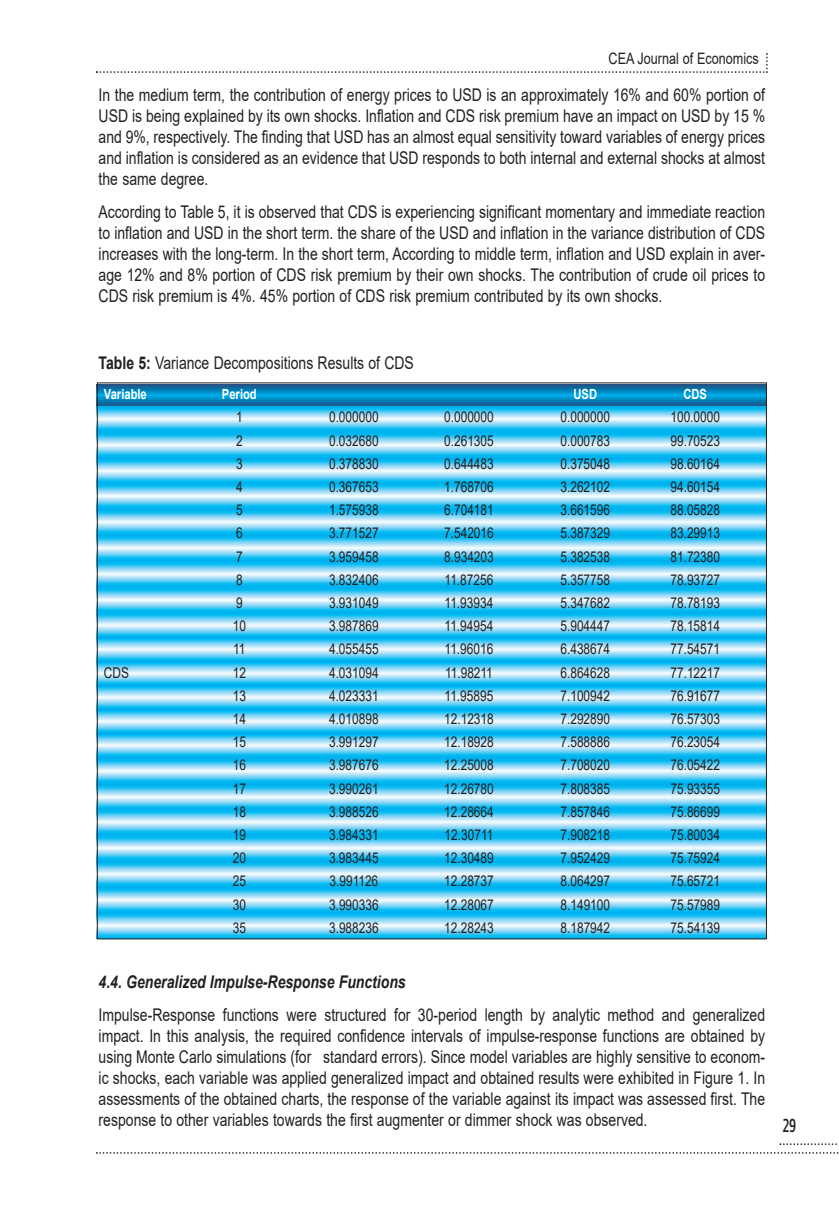
<style>
.page{position:relative;width:839px;height:1211px;background:#fff}
.page>*{position:absolute;margin:0;border:0;box-sizing:border-box;transform-origin:0 0}
.t1{font:17.5px/21px "Arial";color:#231f20;text-align:justify;scale:.8 1}
.t2{font:italic 700 17.5px "Arial";color:#231f20;scale:.8 1}
.t3{font:500 17.5px "Stobi Sans Cn";color:#231f20;scale:.8 1}
.t4{font:15.75px "Arial";color:#231f20;scale:.8 1}
.t5{font:14.88px "Arial";color:#231f20;scale:.8 1}
.t6{font:700 14px "Arial";color:#fff;scale:.8 1}
.s1{font-weight:700}
</style>
<div class="page">
<svg style="left:779px;top:1143px;width:60px;height:2px"></svg>
<svg style="left:96px;top:1152px;width:743px;height:1px"></svg>
<svg style="left:96px;top:53px;width:671px;height:20px"></svg>
<div style="left:550px;top:51px;width:210px;height:19px;background:#fff"></div>
<img style="left:99px;top:407px;width:666px;height:530px">
<svg style="left:99px;top:384px;width:666px;height:22px;background:#097cb3"></svg>
<img style="left:97px;top:432px;width:670px;height:1px">
<img style="left:97px;top:458px;width:670px;height:1px">
<img style="left:97px;top:484px;width:670px;height:1px">
<img style="left:97px;top:510px;width:670px;height:1px">
<img style="left:97px;top:535px;width:670px;height:1px">
<img style="left:97px;top:561px;width:670px;height:1px">
<img style="left:97px;top:587px;width:670px;height:1px">
<img style="left:97px;top:613px;width:670px;height:1px">
<img style="left:99px;top:637px;width:666px;height:1px">
<img style="left:99px;top:661px;width:666px;height:1px">
<img style="left:97px;top:758px;width:670px;height:1px">
<img style="left:97px;top:784px;width:670px;height:1px">
<img style="left:97px;top:810px;width:670px;height:1px">
<img style="left:97px;top:835px;width:670px;height:1px">
<img style="left:97px;top:861px;width:670px;height:1px">
<img style="left:97px;top:887px;width:670px;height:1px">
<img style="left:97px;top:913px;width:670px;height:1px">
<p class="t4" style="left:608px;top:50px;width:189px">CEA Journal of Economics</p>
<p class="t1" style="left:99px;top:84px;width:834px">In the medium term, the contribution of energy prices to USD is an approximately 16% and 60% portion of USD is being explained by its own shocks. Inflation and CDS risk premium have an impact on USD by 15 % and 9%, respectively. The finding that USD has an almost equal sensitivity toward variables of energy prices and inflation is considered as an evidence that USD responds to both internal and external shocks at almost the same degree.</p>
<p class="t1" style="left:99px;top:202px;width:834px">According to Table 5, it is observed that CDS is experiencing significant momentary and immediate reaction to inflation and USD in the short term. the share of the USD and inflation in the variance distribution of CDS increases with the long-term. In the short term, According to middle term, inflation and USD explain in aver&shy;age 12% and 8% portion of CDS risk premium by their own shocks. The contribution of crude oil prices to CDS risk premium is 4%. 45% portion of CDS risk premium contributed by its own shocks.</p>
<p class="t1" style="left:99px;top:352px;width:395px"><span class="s1">Table 5:</span> Variance Decompositions Results of CDS</p>
<p class="t6" style="left:104px;top:386px;width:55px">Variable</p>
<p class="t6" style="left:222px;top:386px;width:45px">Period</p>
<p class="t6" style="left:573px;top:386px;width:31px">USD</p>
<p class="t6" style="left:683px;top:386px;width:31px">CDS</p>
<p class="t5" style="left:236px;top:409px;width:10px">1</p>
<p class="t5" style="left:329px;top:409px;width:64px">0.000000</p>
<p class="t5" style="left:444px;top:409px;width:64px">0.000000</p>
<p class="t5" style="left:560px;top:409px;width:64px">0.000000</p>
<p class="t5" style="left:670px;top:409px;width:64px">100.0000</p>
<p class="t5" style="left:236px;top:432px;width:10px">2</p>
<p class="t5" style="left:329px;top:432px;width:64px">0.032680</p>
<p class="t5" style="left:444px;top:432px;width:64px">0.261305</p>
<p class="t5" style="left:560px;top:432px;width:64px">0.000783</p>
<p class="t5" style="left:670px;top:432px;width:64px">99.70523</p>
<p class="t5" style="left:236px;top:455px;width:10px">3</p>
<p class="t5" style="left:329px;top:455px;width:64px">0.378830</p>
<p class="t5" style="left:444px;top:455px;width:64px">0.644483</p>
<p class="t5" style="left:560px;top:455px;width:64px">0.375048</p>
<p class="t5" style="left:670px;top:455px;width:64px">98.60164</p>
<p class="t5" style="left:236px;top:478px;width:10px">4</p>
<p class="t5" style="left:329px;top:478px;width:64px">0.367653</p>
<p class="t5" style="left:444px;top:478px;width:64px">1.768706</p>
<p class="t5" style="left:560px;top:478px;width:64px">3.262102</p>
<p class="t5" style="left:670px;top:478px;width:64px">94.60154</p>
<p class="t5" style="left:236px;top:502px;width:10px">5</p>
<p class="t5" style="left:329px;top:502px;width:64px">1.575938</p>
<p class="t5" style="left:444px;top:502px;width:64px">6.704181</p>
<p class="t5" style="left:560px;top:502px;width:64px">3.661596</p>
<p class="t5" style="left:670px;top:502px;width:64px">88.05828</p>
<p class="t5" style="left:236px;top:525px;width:10px">6</p>
<p class="t5" style="left:329px;top:525px;width:64px">3.771527</p>
<p class="t5" style="left:444px;top:525px;width:64px">7.542016</p>
<p class="t5" style="left:560px;top:525px;width:64px">5.387329</p>
<p class="t5" style="left:670px;top:525px;width:64px">83.29913</p>
<p class="t5" style="left:236px;top:548px;width:10px">7</p>
<p class="t5" style="left:329px;top:548px;width:64px">3.959458</p>
<p class="t5" style="left:444px;top:548px;width:64px">8.934203</p>
<p class="t5" style="left:560px;top:548px;width:64px">5.382538</p>
<p class="t5" style="left:670px;top:548px;width:64px">81.72380</p>
<p class="t5" style="left:236px;top:571px;width:10px">8</p>
<p class="t5" style="left:329px;top:571px;width:64px">3.832406</p>
<p class="t5" style="left:444px;top:571px;width:62px">11.87256</p>
<p class="t5" style="left:560px;top:571px;width:64px">5.357758</p>
<p class="t5" style="left:670px;top:571px;width:64px">78.93727</p>
<p class="t5" style="left:236px;top:594px;width:10px">9</p>
<p class="t5" style="left:329px;top:594px;width:64px">3.931049</p>
<p class="t5" style="left:444px;top:594px;width:62px">11.93934</p>
<p class="t5" style="left:560px;top:594px;width:64px">5.347682</p>
<p class="t5" style="left:670px;top:594px;width:64px">78.78193</p>
<p class="t5" style="left:233px;top:618px;width:18px">10</p>
<p class="t5" style="left:329px;top:618px;width:64px">3.987869</p>
<p class="t5" style="left:444px;top:618px;width:62px">11.94954</p>
<p class="t5" style="left:560px;top:618px;width:64px">5.904447</p>
<p class="t5" style="left:670px;top:618px;width:64px">78.15814</p>
<p class="t5" style="left:233px;top:641px;width:17px">11</p>
<p class="t5" style="left:329px;top:641px;width:64px">4.055455</p>
<p class="t5" style="left:444px;top:641px;width:62px">11.96016</p>
<p class="t5" style="left:560px;top:641px;width:64px">6.438674</p>
<p class="t5" style="left:670px;top:641px;width:64px">77.54571</p>
<p class="t5" style="left:104px;top:664px;width:33px">CDS</p>
<p class="t5" style="left:233px;top:664px;width:18px">12</p>
<p class="t5" style="left:329px;top:664px;width:64px">4.031094</p>
<p class="t5" style="left:445px;top:664px;width:61px">11.98211</p>
<p class="t5" style="left:560px;top:664px;width:64px">6.864628</p>
<p class="t5" style="left:670px;top:664px;width:64px">77.12217</p>
<p class="t5" style="left:233px;top:687px;width:18px">13</p>
<p class="t5" style="left:329px;top:687px;width:64px">4.023331</p>
<p class="t5" style="left:444px;top:687px;width:62px">11.95895</p>
<p class="t5" style="left:560px;top:687px;width:64px">7.100942</p>
<p class="t5" style="left:670px;top:687px;width:64px">76.91677</p>
<p class="t5" style="left:233px;top:710px;width:18px">14</p>
<p class="t5" style="left:329px;top:710px;width:64px">4.010898</p>
<p class="t5" style="left:444px;top:710px;width:64px">12.12318</p>
<p class="t5" style="left:560px;top:710px;width:64px">7.292890</p>
<p class="t5" style="left:670px;top:710px;width:64px">76.57303</p>
<p class="t5" style="left:233px;top:734px;width:18px">15</p>
<p class="t5" style="left:329px;top:734px;width:64px">3.991297</p>
<p class="t5" style="left:444px;top:734px;width:64px">12.18928</p>
<p class="t5" style="left:560px;top:734px;width:64px">7.588886</p>
<p class="t5" style="left:670px;top:734px;width:64px">76.23054</p>
<p class="t5" style="left:233px;top:757px;width:18px">16</p>
<p class="t5" style="left:329px;top:757px;width:64px">3.987676</p>
<p class="t5" style="left:444px;top:757px;width:64px">12.25008</p>
<p class="t5" style="left:560px;top:757px;width:64px">7.708020</p>
<p class="t5" style="left:670px;top:757px;width:64px">76.05422</p>
<p class="t5" style="left:233px;top:780px;width:18px">17</p>
<p class="t5" style="left:329px;top:780px;width:64px">3.990261</p>
<p class="t5" style="left:444px;top:780px;width:64px">12.26780</p>
<p class="t5" style="left:560px;top:780px;width:64px">7.808385</p>
<p class="t5" style="left:670px;top:780px;width:64px">75.93355</p>
<p class="t5" style="left:233px;top:803px;width:18px">18</p>
<p class="t5" style="left:329px;top:803px;width:64px">3.988526</p>
<p class="t5" style="left:444px;top:803px;width:64px">12.28664</p>
<p class="t5" style="left:560px;top:803px;width:64px">7.857846</p>
<p class="t5" style="left:670px;top:803px;width:64px">75.86699</p>
<p class="t5" style="left:233px;top:826px;width:18px">19</p>
<p class="t5" style="left:329px;top:826px;width:64px">3.984331</p>
<p class="t5" style="left:444px;top:826px;width:62px">12.30711</p>
<p class="t5" style="left:560px;top:826px;width:64px">7.908218</p>
<p class="t5" style="left:670px;top:826px;width:64px">75.80034</p>
<p class="t5" style="left:233px;top:850px;width:18px">20</p>
<p class="t5" style="left:329px;top:850px;width:64px">3.983445</p>
<p class="t5" style="left:444px;top:850px;width:64px">12.30489</p>
<p class="t5" style="left:560px;top:850px;width:64px">7.952429</p>
<p class="t5" style="left:670px;top:850px;width:64px">75.75924</p>
<p class="t5" style="left:233px;top:873px;width:18px">25</p>
<p class="t5" style="left:329px;top:873px;width:62px">3.991126</p>
<p class="t5" style="left:444px;top:873px;width:64px">12.28737</p>
<p class="t5" style="left:560px;top:873px;width:64px">8.064297</p>
<p class="t5" style="left:670px;top:873px;width:64px">75.65721</p>
<p class="t5" style="left:233px;top:896px;width:18px">30</p>
<p class="t5" style="left:329px;top:896px;width:64px">3.990336</p>
<p class="t5" style="left:444px;top:896px;width:64px">12.28067</p>
<p class="t5" style="left:560px;top:896px;width:64px">8.149100</p>
<p class="t5" style="left:670px;top:896px;width:64px">75.57989</p>
<p class="t5" style="left:233px;top:919px;width:18px">35</p>
<p class="t5" style="left:329px;top:919px;width:64px">3.988236</p>
<p class="t5" style="left:444px;top:919px;width:64px">12.28243</p>
<p class="t5" style="left:560px;top:919px;width:64px">8.187942</p>
<p class="t5" style="left:670px;top:919px;width:64px">75.54139</p>
<p class="t2" style="left:99px;top:972px;width:385px">4.4. Generalized Impulse-Response Functions</p>
<p class="t1" style="left:99px;top:1004px;width:834px">Impulse-Response functions were structured for 30-period length by analytic method and generalized impact. In this analysis, the required confidence intervals of impulse-response functions are obtained by using Monte Carlo simulations (for standard errors). Since model variables are highly sensitive to econom&shy;ic shocks, each variable was applied generalized impact and obtained results were exhibited in Figure 1. In assessments of the obtained charts, the response of the variable against its impact was assessed first. The response to other variables towards the first augmenter or dimmer shock was observed.</p>
<p class="t3" style="left:782px;top:1118px;width:19px">29</p>
</div>
